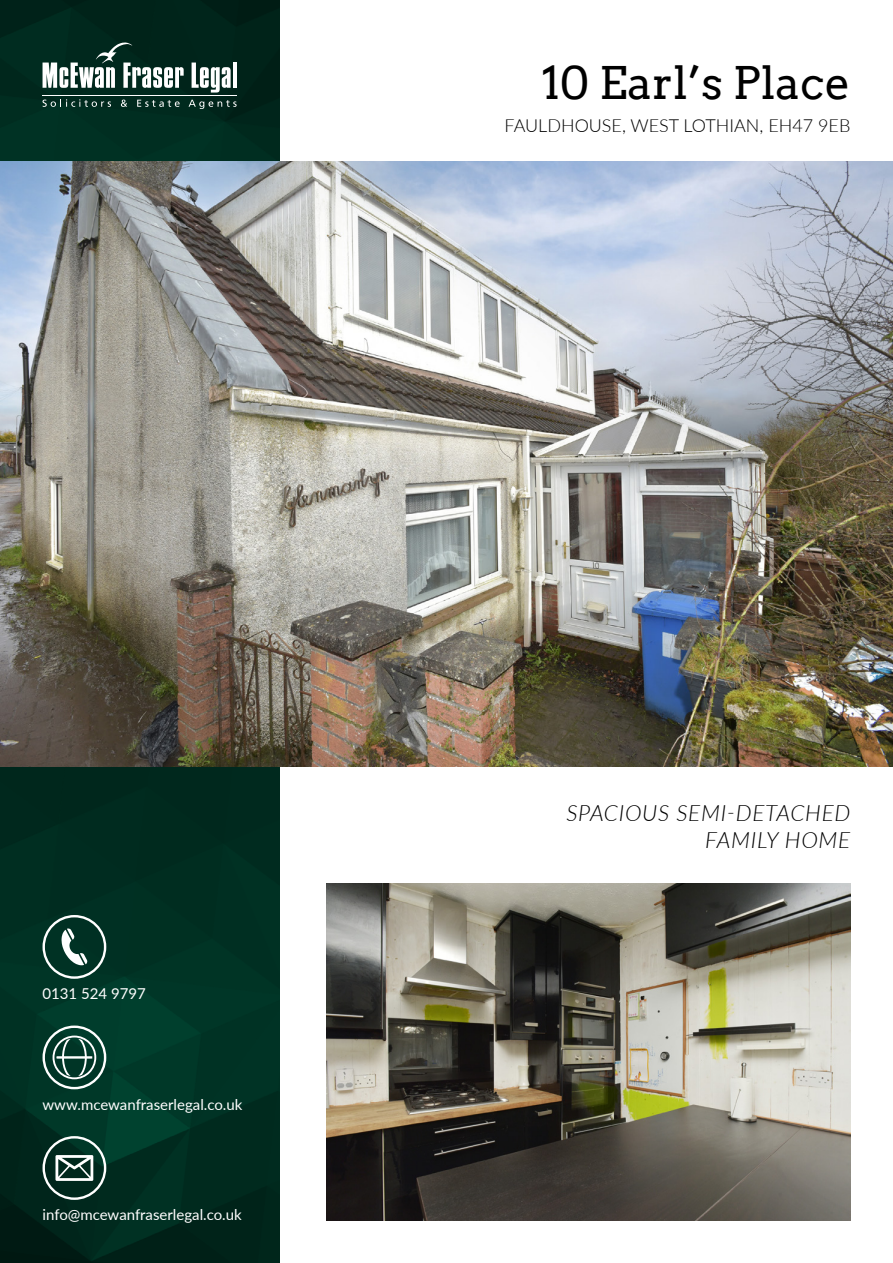
<style>
.page{position:relative;width:893px;height:1263px;background:#fff}
.page>*{position:absolute;margin:0;border:0;box-sizing:border-box;transform-origin:0 0}
.t1{font:45px "Arvo";color:#000}
.t2{font:italic 300 22.5px/27px "Lato";letter-spacing:.03em;color:#000;text-align:right}
.t3{font:300 18px "Lato";color:#000}
.t4{font:15px "Lato";color:#fff}
</style>
<div class="page">
<img style="left:0;top:0;width:279px;height:1263px">
<img style="left:0;top:162px;width:893px;height:605px">
<svg style="left:43px;top:43px;width:141px;height:45px"></svg>
<svg style="left:192px;top:63px;width:39px;height:30px"></svg>
<hr style="left:233px;top:63px;width:4px;height:25px;background:#fff">
<hr style="left:43px;top:95px;width:194px;height:1px;background:#fff">
<svg style="left:43px;top:99px;width:68px;height:8px"></svg>
<svg style="left:121px;top:100px;width:6px;height:7px"></svg>
<svg style="left:137px;top:100px;width:43px;height:7px"></svg>
<svg style="left:189px;top:100px;width:48px;height:9px"></svg>
<img style="left:326px;top:883px;width:524px;height:337px">
<svg style="left:43px;top:915px;width:63px;height:64px"></svg>
<svg style="left:43px;top:1025px;width:63px;height:64px"></svg>
<svg style="left:43px;top:1136px;width:63px;height:64px"></svg>
<h1 class="t1" style="left:541px;top:55px;width:311px">10 Earl’s Place</h1>
<p class="t3" style="left:504px;top:113px;width:347px">FAULDHOUSE, WEST LOTHIAN, EH47 9EB</p>
<p class="t4" style="left:43px;top:983px;width:105px">0131 524 9797</p>
<p class="t4" style="left:43px;top:1094px;width:201px">www.mcewanfraserlegal.co.uk</p>
<p class="t4" style="left:43px;top:1204px;width:201px">info@mcewanfraserlegal.co.uk</p>
<h2 class="t2" style="left:566px;top:798px;width:285px">SPACIOUS SEMI-DETACHED<br>FAMILY HOME</h2>
</div>
